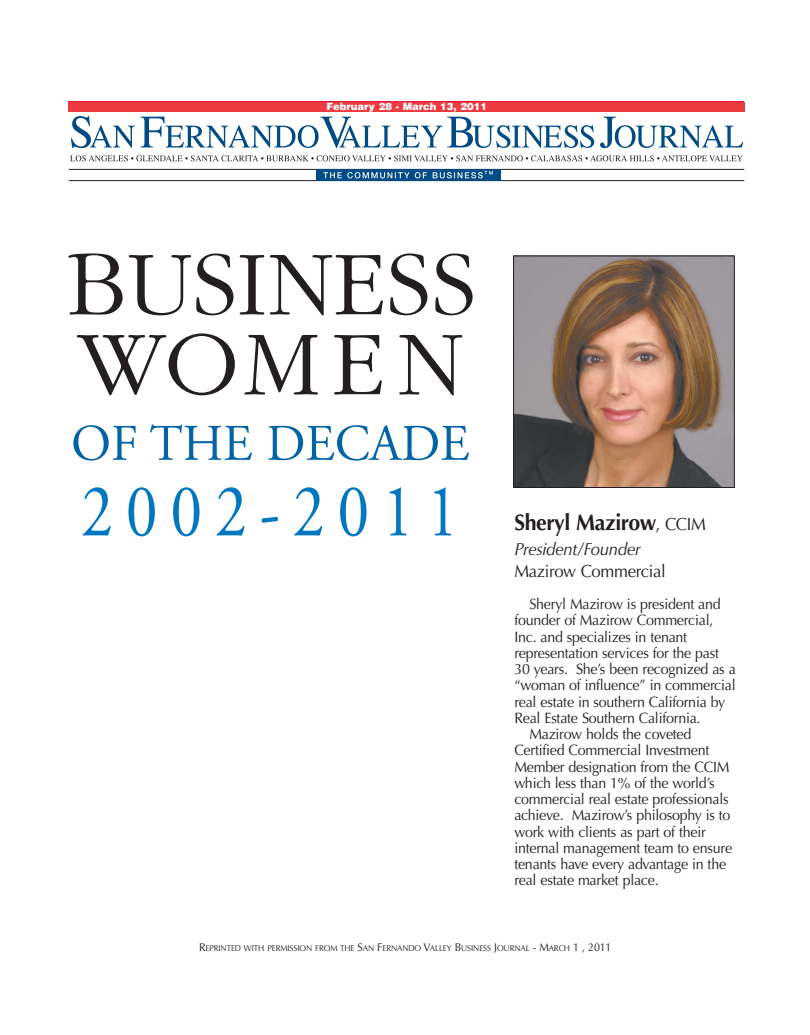
<style>
.page{position:relative;width:810px;height:1035px;background:#fff}
.page>*{position:absolute;margin:0;border:0;box-sizing:border-box;transform-origin:0 0}
.t1{font:300 95.12px/80px "Garamond";color:#231f20}
.t2{font:75px "Adobe Garamond";letter-spacing:.2em;color:#0077c0;scale:.85 1}
.t3{font:51.25px "Adobe Garamond";color:#0064a7}
.t4{font:700 22.5px "Optima";letter-spacing:-.015em;color:#231f20;scale:.95 1}
.t5{font:italic 17.5px "Optima";letter-spacing:-.015em;color:#231f20;scale:.95 1}
.t6{font:17.5px "Optima";letter-spacing:-.015em;color:#231f20;scale:.95 1}
.t7{font:15px "Optima";letter-spacing:-.015em;color:#231f20;scale:.95 1}
.t8{font:900 10px "Helvetica";color:#fff}
.t9{font:8.5px "Optima";letter-spacing:-.015em;color:#231f20;scale:.95 1}
.s1{font-weight:400;font-size:17.5px}
.s2{font-size:11.25px}
</style>
<div class="page">
<hr style="left:69px;top:169px;width:675px;height:1px;background:#231f20">
<hr style="left:69px;top:180px;width:675px;height:1px;background:#231f20">
<div style="left:316px;top:169px;width:184px;height:12px;background:#004b84"></div>
<svg style="left:323px;top:171px;width:170px;height:7px"></svg>
<svg style="left:70px;top:155px;width:673px;height:6px"></svg>
<svg style="left:71px;top:116px;width:672px;height:32px"></svg>
<div style="left:69px;top:101px;width:675px;height:9px;background:#e21933"></div>
<div style="left:69px;top:102px;width:676px;height:10px;background:#ee3a41"></div>
<img style="left:515px;top:258px;width:218px;height:228px">
<div style="left:513px;top:256px;width:222px;height:232px;border:1px solid #231f20"></div>
<p class="t8" style="left:327px;top:102px;width:162px">February 28 - March 13, 2011</p>
<h1 class="t1" style="left:66px;top:241px;width:412px">BUSINESS<br>WOMEN</h1>
<h3 class="t3" style="left:71px;top:423px;width:400px">OF THE DECADE</h3>
<h2 class="t2" style="left:81px;top:482px;width:445px">2002-2011</h2>
<h3 class="t4" style="left:514px;top:514px;width:203px">Sheryl Mazirow<span class="s1">, CCIM</span></h3>
<p class="t5" style="left:514px;top:542px;width:134px">President/Founder</p>
<p class="t6" style="left:514px;top:564px;width:161px">Mazirow Commercial</p>
<p class="t7" style="left:529px;top:598px;width:203px">Sheryl Mazirow is president and</p>
<p class="t7" style="left:514px;top:614px;width:211px">founder of Mazirow Commercial,</p>
<p class="t7" style="left:514px;top:630px;width:183px">Inc. and specializes in tenant</p>
<p class="t7" style="left:514px;top:647px;width:217px">representation services for the past</p>
<p class="t7" style="left:514px;top:663px;width:235px">30 years. She’s been recognized as a</p>
<p class="t7" style="left:514px;top:679px;width:235px">“woman of influence” in commercial</p>
<p class="t7" style="left:514px;top:695px;width:224px">real estate in southern California by</p>
<p class="t7" style="left:514px;top:712px;width:197px">Real Estate Southern California.</p>
<p class="t7" style="left:529px;top:728px;width:172px">Mazirow holds the coveted</p>
<p class="t7" style="left:514px;top:744px;width:207px">Certified Commercial Investment</p>
<p class="t7" style="left:514px;top:760px;width:228px">Member designation from the CCIM</p>
<p class="t7" style="left:514px;top:777px;width:212px">which less than 1% of the world’s</p>
<p class="t7" style="left:514px;top:793px;width:227px">commercial real estate professionals</p>
<p class="t7" style="left:514px;top:809px;width:229px">achieve. Mazirow’s philosophy is to</p>
<p class="t7" style="left:514px;top:825px;width:203px">work with clients as part of their</p>
<p class="t7" style="left:514px;top:842px;width:231px">internal management team to ensure</p>
<p class="t7" style="left:514px;top:858px;width:224px">tenants have every advantage in the</p>
<p class="t7" style="left:514px;top:874px;width:153px">real estate market place.</p>
<p class="t9" style="left:199px;top:945px;width:436px"><span class="s2">R</span>EPRINTED WITH PERMISSION FROM THE <span class="s2">S</span>AN <span class="s2">F</span>ERNANDO <span class="s2">V</span>ALLEY <span class="s2">B</span>USINESS <span class="s2">J</span>OURNAL <span class="s2">- M</span>ARCH <span class="s2">1 , 2011</span></p>
</div>
